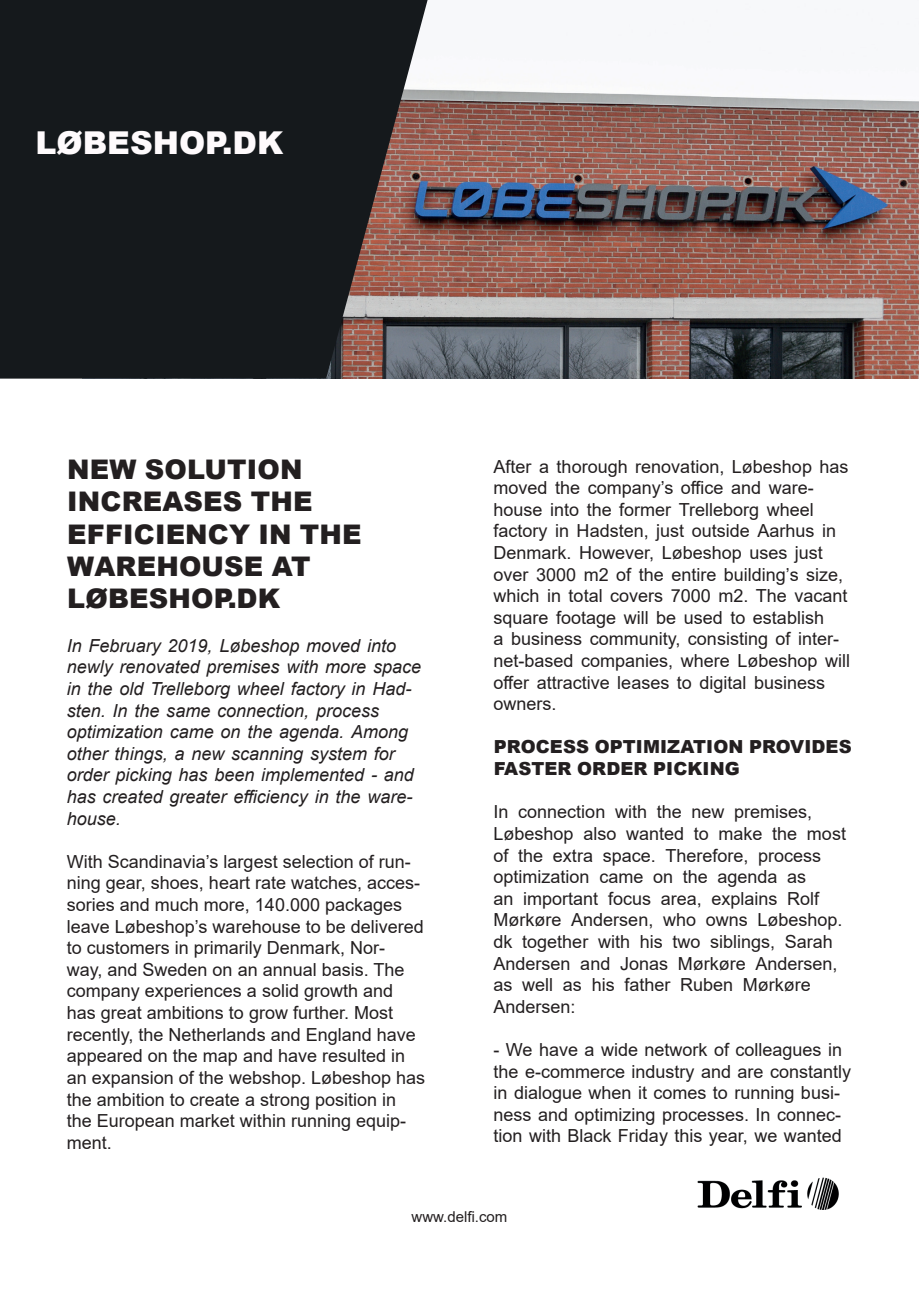
<style>
.page{position:relative;width:919px;height:1289px;background:#fff}
.page>*{position:absolute;margin:0;border:0;box-sizing:border-box;transform-origin:0 0}
.t1{font:900 31.5px "Arial";color:#fefafc}
.t2{font:900 27px/32.4px "Arial";letter-spacing:.005em;color:#231f20}
.t3{font:18px/21.6px "Arial";color:#231f20}
.t4{font:italic 18px/21.6px "Arial";color:#231f20}
.t5{font:900 18px/21.6px "Arial";letter-spacing:.005em;color:#231f20}
.t6{font:15px "Arial";color:#231f20}
</style>
<div class="page">
<img style="left:697px;top:1177px;width:142px;height:33px">
<img style="left:427px;top:0;width:491px;height:378px">
<svg style="left:0;top:0;width:427px;height:378px;background:#242325"></svg>
<h1 class="t1" style="left:35px;top:125px;width:249px">LØBESHOP.DK</h1>
<h2 class="t2" style="left:67px;top:453px;width:296px">NEW SOLUTION<br>INCREASES THE<br>EFFICIENCY IN THE<br>WAREHOUSE AT<br>LØBESHOP.DK</h2>
<p class="t4" style="left:67px;top:636px;width:356px">In February 2019, Løbeshop moved into newly renovated premises with more space in the old Trelleborg wheel factory in Had&shy;sten. In the same connection, process optimization came on the agenda. Among other things, a new scanning system for order picking has been implemented - and has created greater efficiency in the ware&shy;house.</p>
<p class="t3" style="left:67px;top:852px;width:360px">With Scandinavia’s largest selection of run&shy;ning gear, shoes, heart rate watches, acces&shy;sories and much more, 140.000 packages leave Løbeshop’s warehouse to be delivered to customers in primarily Denmark, Nor&shy;way, and Sweden on an annual basis. The company experiences a solid growth and has great ambitions to grow further. Most recently, the Netherlands and England have appeared on the map and have resulted in an expansion of the webshop. Løbeshop has the ambition to create a strong position in the European market within running equip&shy;ment.</p>
<p class="t3" style="left:493px;top:457px;width:358px">After a thorough renovation, Løbeshop has moved the company’s office and ware&shy;house into the former Trelleborg wheel factory in Hadsten, just outside Aarhus in Denmark. However, Løbeshop uses just over 3000 m2 of the entire building’s size, which in total covers 7000 m2. The vacant square footage will be used to establish<br>a business community, consisting of inter&shy;net-based companies, where Løbeshop will offer attractive leases to digital business owners.</p>
<p class="t5" style="left:494px;top:736px;width:359px">PROCESS OPTIMIZATION PROVIDES<br>FASTER ORDER PICKING</p>
<p class="t3" style="left:493px;top:802px;width:354px">In connection with the new premises, Løbeshop also wanted to make the most of the extra space. Therefore, process optimization came on the agenda as<br>an important focus area, explains Rolf Mørkøre Andersen, who owns Løbeshop. dk together with his two siblings, Sarah Andersen and Jonas Mørkøre Andersen, as well as his father Ruben Mørkøre Andersen:</p>
<p class="t3" style="left:493px;top:1040px;width:359px">- We have a wide network of colleagues in the e-commerce industry and are constantly in dialogue when it comes to running busi&shy;ness and optimizing processes. In connec&shy;tion with Black Friday this year, we wanted</p>
<p class="t6" style="left:411px;top:1206px;width:97px">www.delfi.com</p>
</div>
